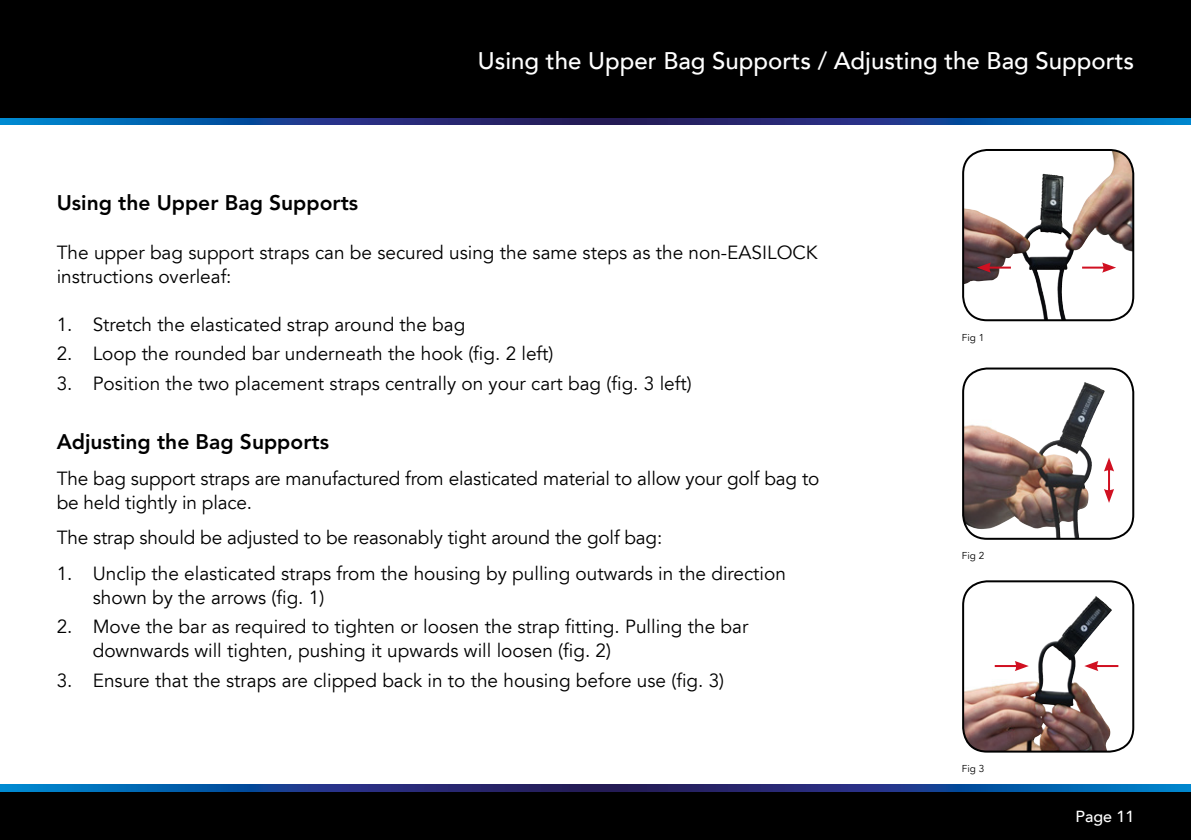
<style>
.page{position:relative;width:1191px;height:840px;background:#fff}
.page>*{position:absolute;margin:0;border:0;box-sizing:border-box;transform-origin:0 0}
.t1{font:500 24px "Avenir LT";color:#fff}
.t2{font:800 21px "Avenir LT Std";color:#000}
.t3{font:19px/24px "Avenir LT";color:#000}
.t4{font:500 16px "Avenir LT";color:#fff}
.t5{font:10px "Avenir LT";color:#000}
</style>
<div class="page">
<div style="left:0;top:790px;width:1191px;height:49px;background:#000"></div>
<div style="left:0;top:0;width:1191px;height:118px;background:#000"></div>
<svg style="left:1px;top:784px;width:1190px;height:6px;background:#15448f"></svg>
<svg style="left:0;top:118px;width:1191px;height:6px;background:#15448f"></svg>
<img style="left:963px;top:605px;width:147px;height:146px">
<div style="left:962px;top:580px;width:172px;height:172px;border:2px solid #000;border-radius:24px"></div>
<hr style="left:1095px;top:664px;width:23px;height:2px;background:#d01021">
<svg style="left:1084px;top:660px;width:14px;height:10px"></svg>
<hr style="left:994px;top:664px;width:23px;height:2px;background:#d01021">
<svg style="left:1014px;top:660px;width:14px;height:10px"></svg>
<svg style="left:963px;top:368px;width:170px;height:170px"></svg>
<img style="left:963px;top:370px;width:116px;height:168px">
<div style="left:962px;top:367px;width:172px;height:172px;border:2px solid #000;border-radius:24px"></div>
<hr style="left:1108px;top:468px;width:2px;height:23px;background:#d01021">
<svg style="left:1104px;top:488px;width:10px;height:14px"></svg>
<svg style="left:1104px;top:457px;width:10px;height:14px"></svg>
<svg style="left:963px;top:150px;width:170px;height:170px"></svg>
<img style="left:963px;top:150px;width:151px;height:84px">
<div style="left:962px;top:149px;width:172px;height:172px;border:2px solid #000;border-radius:24px"></div>
<hr style="left:1082px;top:266px;width:23px;height:2px;background:#d01021">
<svg style="left:1102px;top:262px;width:14px;height:10px"></svg>
<hr style="left:987px;top:266px;width:24px;height:2px;background:#d01021">
<svg style="left:977px;top:262px;width:14px;height:10px"></svg>
<p class="t1" style="left:478px;top:47px;width:658px">Using the Upper Bag Supports / Adjusting the Bag Supports</p>
<p class="t2" style="left:57px;top:191px;width:303px">Using the Upper Bag Supports</p>
<p class="t3" style="left:57px;top:240px;width:762px">The upper bag support straps can be secured using the same steps as the non-EASILOCK instructions overleaf:</p>
<p class="t3" style="left:57px;top:312px;width:410px">1. Stretch the elasticated strap around the bag</p>
<p class="t3" style="left:57px;top:342px;width:498px">2. Loop the rounded bar underneath the hook (fig. 2 left)</p>
<p class="t3" style="left:57px;top:372px;width:636px">3. Position the two placement straps centrally on your cart bag (fig. 3 left)</p>
<p class="t2" style="left:57px;top:429px;width:274px">Adjusting the Bag Supports</p>
<p class="t3" style="left:57px;top:466px;width:764px">The bag support straps are manufactured from elasticated material to allow your golf bag to be held tightly in place.</p>
<p class="t3" style="left:57px;top:526px;width:607px">The strap should be adjusted to be reasonably tight around the golf bag:</p>
<p class="t3" style="left:93px;top:561px;width:695px;text-indent:-36px">1. Unclip the elasticated straps from the housing by pulling outwards in the direction shown by the arrows (fig. 1)</p>
<p class="t3" style="left:93px;top:615px;width:657px;text-indent:-36px">2. Move the bar as required to tighten or loosen the strap fitting. Pulling the bar downwards will tighten, pushing it upwards will loosen (fig. 2)</p>
<p class="t3" style="left:57px;top:668px;width:669px">3. Ensure that the straps are clipped back in to the housing before use (fig. 3)</p>
<p class="t5" style="left:962px;top:331px;width:24px">Fig 1</p>
<p class="t5" style="left:962px;top:550px;width:24px">Fig 2</p>
<p class="t5" style="left:962px;top:762px;width:24px">Fig 3</p>
<p class="t4" style="left:1075px;top:806px;width:60px">Page 11</p>
</div>
